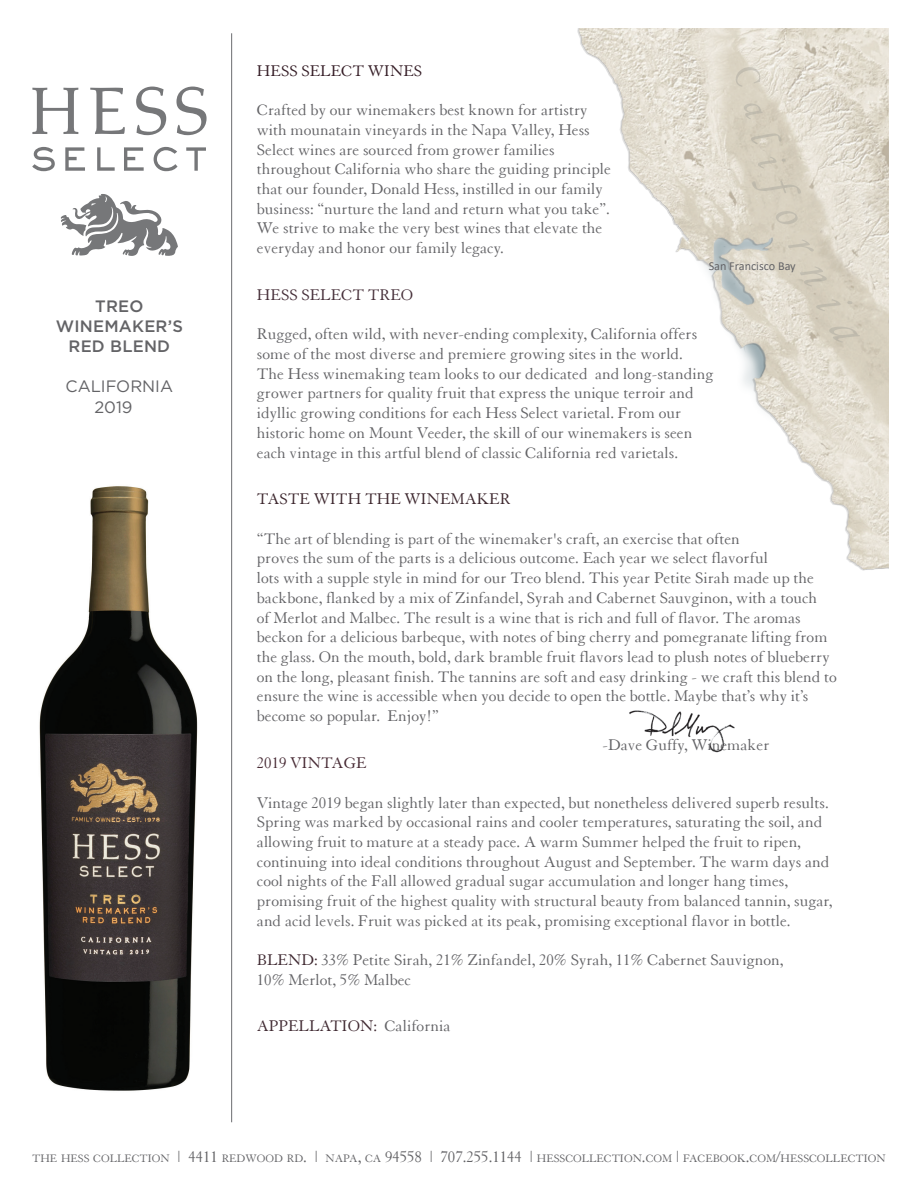
<style>
.page{position:relative;width:918px;height:1188px;background:#fff}
.page>*{position:absolute;margin:0;border:0;box-sizing:border-box;transform-origin:0 0}
.t1{font:16.65px/19.6px "Granjon LT";color:#636366}
.t2{font:16.65px "Granjon LT";color:#3f2931}
.t3{font:16.65px "Granjon LT";color:#3c262d}
.t4{font:16.65px "Granjon LT";color:#351d26}
.t5{font:16.65px "Granjon LT";color:#462f39}
.t6{font:16.65px "Granjon LT";color:#472a34}
.t7{font:500 16.5px/19.8px "Gotham";letter-spacing:.015em;color:#636366;text-align:center}
.t8{font:16.5px "Gotham";color:#636366}
.t9{font:12.15px "Calibri";color:#636366}
.t10{font:11.7px "Granjon LT";color:#636366}
.s1{color:#3f2931}
.s2{color:#636366}
.s3{font-size:16.65px}
</style>
<div class="page">
<img style="left:577px;top:28px;width:312px;height:725px">
<svg style="left:736px;top:67px;width:24px;height:20px"></svg>
<svg style="left:744px;top:103px;width:19px;height:16px"></svg>
<svg style="left:751px;top:133px;width:31px;height:11px"></svg>
<svg style="left:758px;top:157px;width:28px;height:12px"></svg>
<svg style="left:752px;top:181px;width:49px;height:13px"></svg>
<svg style="left:776px;top:211px;width:22px;height:14px"></svg>
<svg style="left:788px;top:239px;width:26px;height:13px"></svg>
<svg style="left:800px;top:266px;width:27px;height:21px"></svg>
<svg style="left:816px;top:299px;width:37px;height:12px"></svg>
<svg style="left:829px;top:327px;width:31px;height:16px"></svg>
<img style="left:39px;top:486px;width:159px;height:605px">
<img style="left:627px;top:708px;width:109px;height:44px">
<svg style="left:61px;top:194px;width:117px;height:62px"></svg>
<hr style="left:231px;top:33px;width:1px;height:1089px;background:#6c6d70">
<svg style="left:32px;top:88px;width:46px;height:46px"></svg>
<svg style="left:90px;top:88px;width:35px;height:46px"></svg>
<svg style="left:136px;top:87px;width:30px;height:48px"></svg>
<svg style="left:176px;top:87px;width:31px;height:48px"></svg>
<svg style="left:32px;top:147px;width:23px;height:24px"></svg>
<svg style="left:65px;top:147px;width:20px;height:24px"></svg>
<svg style="left:97px;top:147px;width:18px;height:24px"></svg>
<svg style="left:124px;top:147px;width:20px;height:24px"></svg>
<svg style="left:154px;top:147px;width:24px;height:24px"></svg>
<svg style="left:186px;top:147px;width:20px;height:24px"></svg>
<p class="t7" style="left:56px;top:296px;width:129px">TREO<br>WINEMAKER’S<br>RED BLEND</p>
<p class="t8" style="left:66px;top:375px;width:109px">CALIFORNIA</p>
<p class="t8" style="left:94px;top:397px;width:40px">2019</p>
<p class="t4" style="left:257px;top:62px;width:167px">HESS SELECT WINES</p>
<p class="t1" style="left:257px;top:101px;width:355px">Crafted by our winemakers best known for artistry with mounatain vineyards in the Napa Valley, Hess Select wines are sourced from grower families throughout California who share the guiding principle that our founder, Donald Hess, instilled in our family business: “nurture the land and return what you take”.<br>We strive to make the very best wines that elevate the everyday and honor our family legacy.</p>
<p class="t5" style="left:257px;top:286px;width:158px">HESS SELECT TREO</p>
<p class="t1" style="left:257px;top:325px;width:458px">Rugged, often wild, with never-ending complexity, California offers some of the most diverse and premiere growing sites in the world.<br>The Hess winemaking team looks to our dedicated and long-standing grower partners for quality fruit that express the unique terroir and idyllic growing conditions for each Hess Select varietal. From our historic home on Mount Veeder, the skill of our winemakers is seen each vintage in this artful blend of classic California red varietals.</p>
<p class="t3" style="left:257px;top:490px;width:255px">TASTE WITH THE WINEMAKER</p>
<p class="t1" style="left:257px;top:529px;width:582px">“The art of blending is part of the winemaker's craft, an exercise that often<br>proves the sum of the parts is a delicious outcome. Each year we select flavorful<br>lots with a supple style in mind for our Treo blend. This year Petite Sirah made up the backbone, flanked by a mix of Zinfandel, Syrah and Cabernet Sauvginon, with a touch<br>of Merlot and Malbec. The result is a wine that is rich and full of flavor. The aromas beckon for a delicious barbeque, with notes of bing cherry and pomegranate lifting from the glass. On the mouth, bold, dark bramble fruit flavors lead to plush notes of blueberry on the long, pleasant finish. The tannins are soft and easy drinking - we craft this blend to ensure the wine is accessible when you decide to open the bottle. Maybe that’s why it’s become so popular. Enjoy!”</p>
<p class="t6" style="left:257px;top:754px;width:111px">2019 VINTAGE</p>
<p class="t1" style="left:257px;top:793px;width:577px">Vintage 2019 began slightly later than expected, but nonetheless delivered superb results.<br>Spring was marked by occasional rains and cooler temperatures, saturating the soil, and allowing fruit to mature at a steady pace. A warm Summer helped the fruit to ripen, continuing into ideal conditions throughout August and September. The warm days and cool nights of the Fall allowed gradual sugar accumulation and longer hang times, promising fruit of the highest quality with structural beauty from balanced tannin, sugar, and acid levels. Fruit was picked at its peak, promising exceptional flavor in bottle.</p>
<p class="t1" style="left:257px;top:951px;width:528px"><span class="s1">BLEND:</span> 33% Petite Sirah, 21% Zinfandel, 20% Syrah, 11% Cabernet Sauvignon,<br>10% Merlot, 5% Malbec</p>
<p class="t2" style="left:257px;top:1017px;width:195px">APPELLATION: <span class="s2">California</span></p>
<p class="t9" style="left:709px;top:257px;width:89px">San Francisco Bay</p>
<p class="t1" style="left:602px;top:735px;width:169px">-Dave Guffy, Winemaker</p>
<p class="t10" style="left:32px;top:1152px;width:855px">THE HESS COLLECTION <span class="s3">| 4411</span> REDWOOD RD<span class="s3">. |</span> NAPA<span class="s3">,</span> CA <span class="s3">94558 | 707.255.1144 |</span> HESSCOLLECTION<span class="s3">.</span>COM <span class="s3">|</span> FACEBOOK<span class="s3">.</span>COM<span class="s3">/</span>HESSCOLLECTION</p>
</div>
